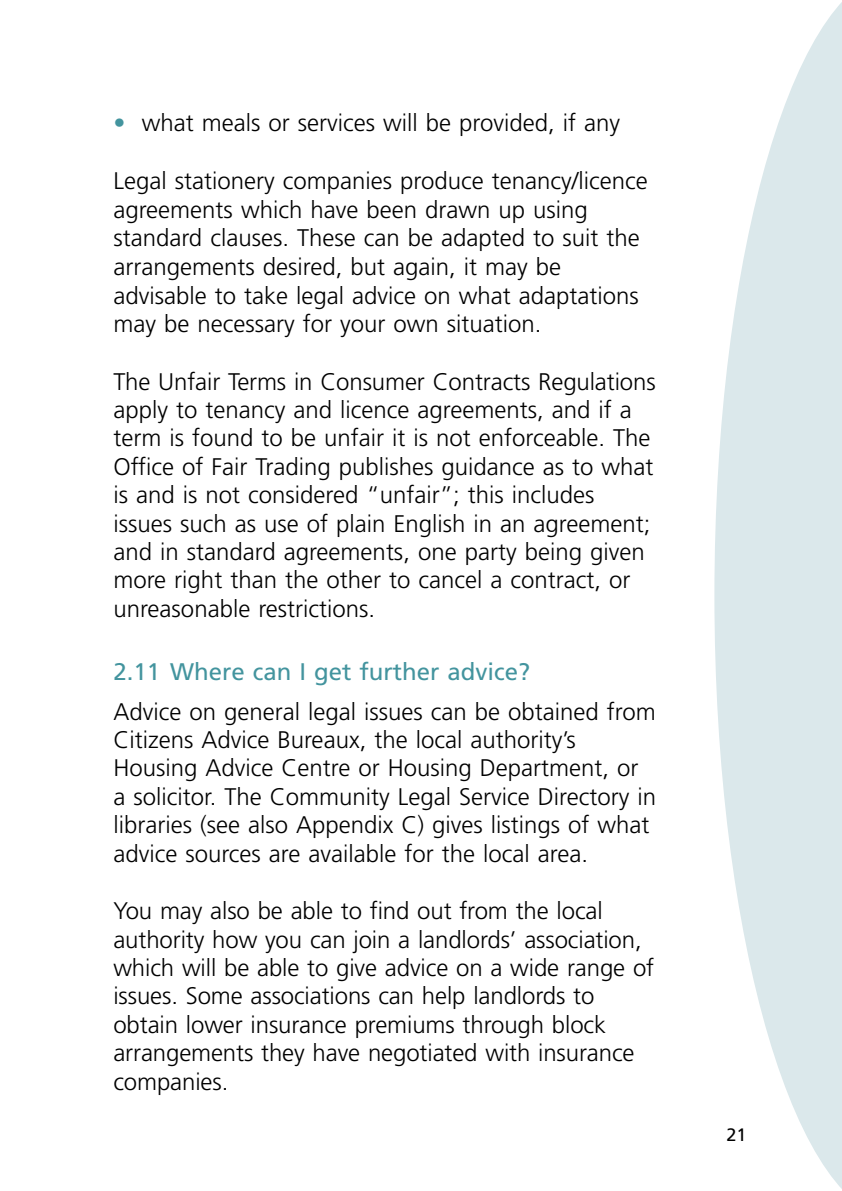
<style>
.page{position:relative;width:842px;height:1191px;background:#fff}
.page>*{position:absolute;margin:0;border:0;box-sizing:border-box;transform-origin:0 0}
.t1{font:300 24px/28.4px "Frutiger LT Std";color:#000}
.t2{font:24px "Frutiger LT Std";color:#43949e}
.t3{font:18px "Frutiger LT Std";color:#000}
.s1{color:#43949e}
</style>
<div class="page">
<svg style="left:714px;top:2px;width:128px;height:1187px;fill:#dbe8eb"></svg>
<p class="t1" style="left:113px;top:109px;width:508px"><span class="s1">•</span> what meals or services will be provided, if any</p>
<p class="t1" style="left:113px;top:167px;width:536px">Legal stationery companies produce tenancy/licence agreements which have been drawn up using standard clauses. These can be adapted to suit the arrangements desired, but again, it may be advisable to take legal advice on what adaptations may be necessary for your own situation.</p>
<p class="t1" style="left:113px;top:367px;width:544px">The Unfair Terms in Consumer Contracts Regulations apply to tenancy and licence agreements, and if a term is found to be unfair it is not enforceable. The Office of Fair Trading publishes guidance as to what is and is not considered “unfair”; this includes issues such as use of plain English in an agreement; and in standard agreements, one party being given more right than the other to cancel a contract, or unreasonable restrictions.</p>
<p class="t2" style="left:113px;top:657px;width:418px">2.11 Where can I get further advice?</p>
<p class="t1" style="left:113px;top:697px;width:544px">Advice on general legal issues can be obtained from Citizens Advice Bureaux, the local authority’s Housing Advice Centre or Housing Department, or a solicitor. The Community Legal Service Directory in libraries (see also Appendix C) gives listings of what advice sources are available for the local area.</p>
<p class="t1" style="left:113px;top:897px;width:542px">You may also be able to find out from the local authority how you can join a landlords’ association, which will be able to give advice on a wide range of issues. Some associations can help landlords to obtain lower insurance premiums through block arrangements they have negotiated with insurance companies.</p>
<p class="t3" style="left:726px;top:1124px;width:22px">21</p>
</div>
